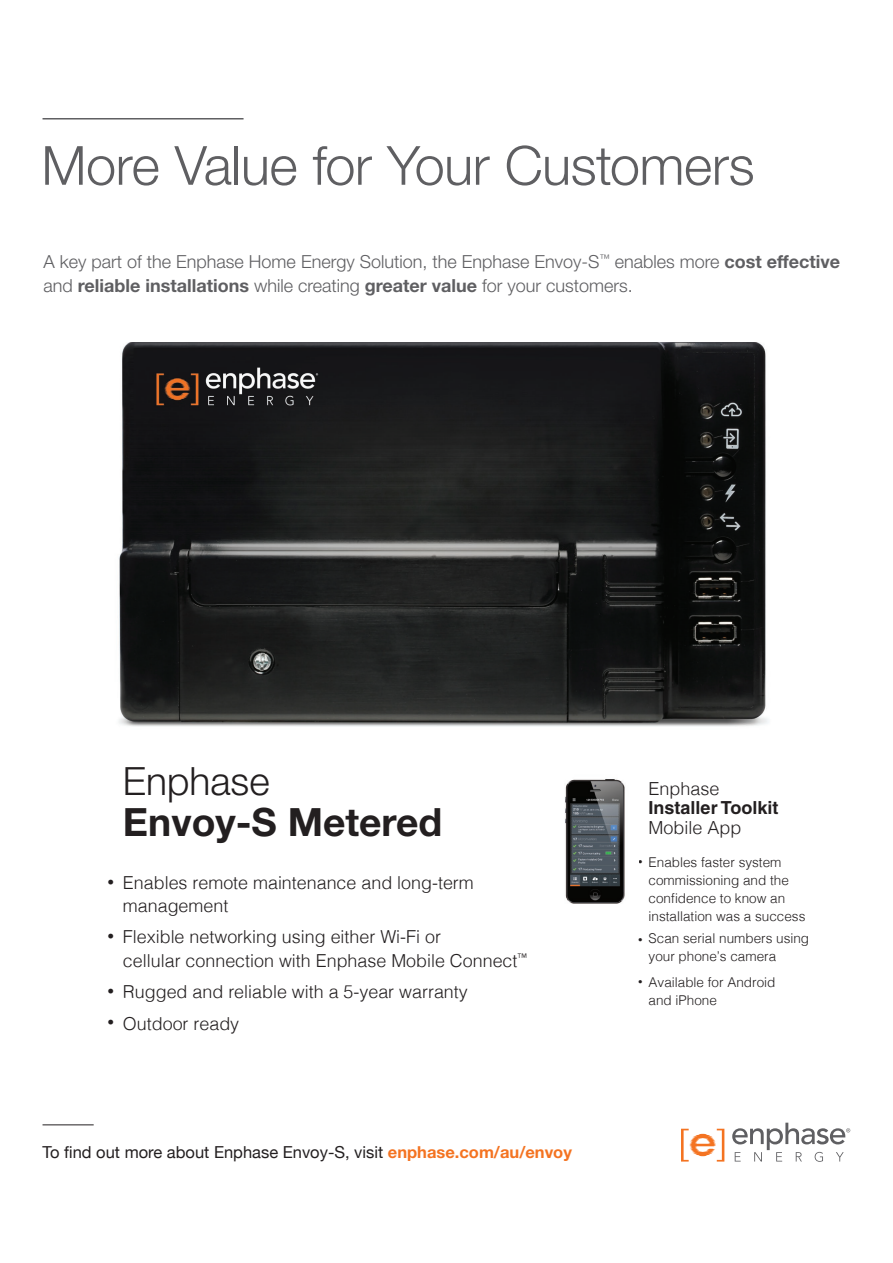
<style>
.page{position:relative;width:893px;height:1263px;background:#fff}
.page>*{position:absolute;margin:0;border:0;box-sizing:border-box;transform-origin:0 0}
.t1{font:300 54px "Helvetica Neue LT";letter-spacing:-.01em;color:#5f5f62}
.t2{font:700 39px "Helvetica Neue LT";color:#231f20}
.t3{font:300 39px "Helvetica Neue LT";color:#231f20}
.t4{font:300 18px/24px "Helvetica Neue LT";color:#5f5f62}
.t5{font:300 18px "Helvetica";color:#231f20}
.t6{font:700 18px "Helvetica";color:#231f20}
.t7{font:300 17.85px/22.4px "Helvetica";color:#231f20}
.t8{font:16.5px "Helvetica Neue";color:#231f20}
.t9{font:300 13.5px/18px "Helvetica";color:#231f20}
.s1{font-weight:700}
.s2{font-size:13.35px}
.s3{font-family:"Helvetica Neue LT";font-weight:700;color:#f47321}
.s4{font-size:9px}
</style>
<div class="page">
<img style="left:118px;top:343px;width:650px;height:384px">
<svg style="left:681px;top:1129px;width:43px;height:32px"></svg>
<svg style="left:732px;top:1123px;width:118px;height:39px"></svg>
<hr style="left:43px;top:1124px;width:51px;height:1px;background:#231f20">
<hr style="left:43px;top:118px;width:201px;height:2px;background:#5f5f62">
<img style="left:565px;top:779px;width:60px;height:125px">
<h1 class="t1" style="left:41px;top:133px;width:715px">More Value for Your Customers</h1>
<p class="t4" style="left:44px;top:249px;width:798px">A key part of the Enphase Home Energy Solution, the Enphase Envoy-S<sup>™</sup> enables more <span class="s1">cost effective </span>and <span class="s1">reliable installations</span> while creating <span class="s1">greater value</span> for your customers.</p>
<h2 class="t3" style="left:123px;top:757px;width:148px">Enphase</h2>
<h2 class="t2" style="left:123px;top:798px;width:321px">Envoy-S Metered</h2>
<p class="t7" style="left:123px;top:871px;width:352px;text-indent:-16px"><span class="s2">•</span> Enables remote maintenance and long-term management</p>
<p class="t7" style="left:123px;top:923px;width:406px;line-height:24px;text-indent:-16px"><span class="s2">•</span> Flexible networking using either Wi-Fi or<br>cellular connection with Enphase Mobile Connect<sup>™</sup></p>
<p class="t7" style="left:107px;top:979px;width:362px"><span class="s2">•</span> Rugged and reliable with a 5-year warranty</p>
<p class="t7" style="left:107px;top:1011px;width:133px"><span class="s2">•</span> Outdoor ready</p>
<p class="t8" style="left:43px;top:1140px;width:531px">To find out more about Enphase Envoy-S, visit <span class="s3">enphase.com/au/envoy</span></p>
<p class="t5" style="left:649px;top:773px;width:73px">Enphase</p>
<p class="t6" style="left:649px;top:797px;width:131px">Installer Toolkit</p>
<p class="t5" style="left:649px;top:812px;width:95px">Mobile App</p>
<p class="t9" style="left:649px;top:852px;width:158px;text-indent:-10px"><span class="s4">•</span> Enables faster system commissioning and the confidence to know an installation was a success</p>
<p class="t9" style="left:649px;top:928px;width:162px;text-indent:-10px"><span class="s4">•</span> Scan serial numbers using your phone’s camera</p>
<p class="t9" style="left:649px;top:972px;width:128px;text-indent:-10px"><span class="s4">•</span> Available for Android and iPhone</p>
</div>
